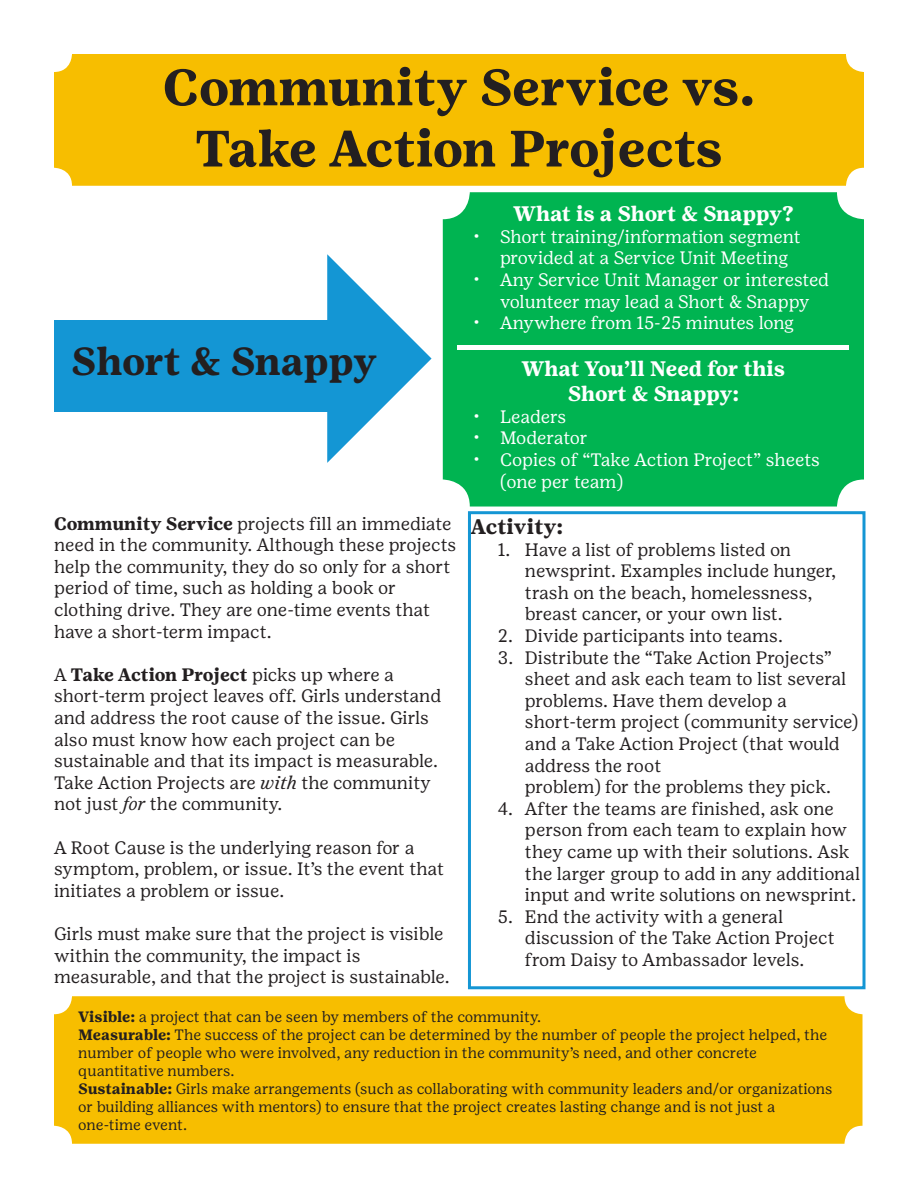
<style>
.page{position:relative;width:918px;height:1188px;background:#fff}
.page>*{position:absolute;margin:0;border:0;box-sizing:border-box;transform-origin:0 0}
.t1{font:700 51px "Girl Scout Text";color:#231f20}
.t2{font:700 39px "Girl Scout Text";color:#231f20}
.t3{font:700 21px "Girl Scout Text";color:#fff}
.t4{font:700 21px "Girl Scout Text";color:#231f20}
.t5{font:18px/21.6px "Girl Scout Text";color:#231f20}
.t6{font:18px/21.6px "Girl Scout Text";letter-spacing:-.01em;color:#fff}
.t7{font:700 18px "Girl Scout Text";color:#231f20}
.t8{font:15px/18px "Girl Scout Text";color:#231f20}
.s1{font-weight:700}
.s2{font-weight:400}
.s3{font-style:italic}
</style>
<div class="page">
<div style="left:54px;top:54px;width:810px;height:132px;background:#f7be00;border-radius:18px"></div>
<div style="left:54px;top:320px;width:273px;height:92px;background:#1496d4"></div>
<svg style="left:327px;top:254px;width:105px;height:209px"></svg>
<div style="left:443px;top:192px;width:421px;height:315px;background:#00b451;border-radius:27px"></div>
<hr style="left:458px;top:345px;width:391px;height:4px;background:#fff">
<div style="left:468px;top:511px;width:398px;height:478px;border:3px solid #1496d4"></div>
<div style="left:54px;top:996px;width:808px;height:148px;background:#f7be00;border-radius:18px"></div>
<p class="t1" style="left:163px;top:57px;width:594px">Community Service vs.</p>
<p class="t1" style="left:195px;top:118px;width:529px">Take Action Projects</p>
<p class="t2" style="left:71px;top:338px;width:307px">Short &amp; Snappy</p>
<p class="t5" style="left:54px;top:512px;width:404px"><span class="s1">Community Service</span> projects fill an immediate need in the community. Although these projects help the community, they do so only for a short period of time, such as holding a book or</p>
<p class="t5" style="left:54px;top:599px;width:378px">clothing drive. They are one-time events that have a short-term impact.</p>
<p class="t7" style="left:54px;top:664px;width:341px"><span class="s2">A</span> Take Action Project <span class="s2">picks up where a</span></p>
<p class="t5" style="left:54px;top:685px;width:389px">short-term project leaves off. Girls understand and address the root cause of the issue. Girls also must know how each project can be</p>
<p class="t5" style="left:54px;top:750px;width:386px">sustainable and that its impact is measurable.<br>Take Action Projects are <span class="s3">with</span> the community not just <span class="s3">for</span> the community.</p>
<p class="t5" style="left:54px;top:836px;width:392px">A Root Cause is the underlying reason for a symptom, problem, or issue. It’s the event that initiates a problem or issue.</p>
<p class="t5" style="left:54px;top:923px;width:397px">Girls must make sure that the project is visible within the community, the impact is measurable, and that the project is sustainable.</p>
<p class="t3" style="left:513px;top:201px;width:282px">What is a Short &amp; Snappy?</p>
<p class="t6" style="left:500px;top:225px;width:302px;text-indent:-27px">• Short training/information segment provided at a Service Unit Meeting</p>
<p class="t6" style="left:473px;top:269px;width:358px;text-align:center">• Any Service Unit Manager or interested volunteer may lead a Short &amp; Snappy</p>
<p class="t6" style="left:473px;top:312px;width:323px">• Anywhere from 15-25 minutes long</p>
<p class="t3" style="left:522px;top:356px;width:265px">What You’ll Need for this</p>
<p class="t3" style="left:568px;top:381px;width:173px">Short &amp; Snappy:</p>
<p class="t6" style="left:473px;top:405px;width:95px">• Leaders</p>
<p class="t6" style="left:473px;top:427px;width:116px">• Moderator</p>
<p class="t6" style="left:500px;top:449px;width:321px;text-indent:-27px">• Copies of “Take Action Project” sheets (one per team)</p>
<p class="t4" style="left:471px;top:514px;width:93px">Activity:</p>
<p class="t5" style="left:525px;top:538px;width:313px;text-indent:-27px">1. Have a list of problems listed on newsprint. Examples include hunger, trash on the beach, homelessness, breast cancer, or your own list.</p>
<p class="t5" style="left:498px;top:625px;width:286px">2. Divide participants into teams.</p>
<p class="t5" style="left:525px;top:646px;width:335px;text-indent:-27px">3. Distribute the “Take Action Projects” sheet and ask each team to list several problems. Have them develop a short-term project (community service) and a Take Action Project (that would address the root<br>problem) for the problems they pick.</p>
<p class="t5" style="left:525px;top:797px;width:337px;text-indent:-27px">4. After the teams are finished, ask one person from each team to explain how they came up with their solutions. Ask the larger group to add in any additional input and write solutions on newsprint.</p>
<p class="t5" style="left:525px;top:905px;width:311px;text-indent:-27px">5. End the activity with a general discussion of the Take Action Project from Daisy to Ambassador levels.</p>
<p class="t8" style="left:78px;top:1007px;width:464px"><span class="s1">Visible:</span> a project that can be seen by members of the community.</p>
<p class="t8" style="left:78px;top:1025px;width:750px"><span class="s1">Measurable:</span> The success of the project can be determined by the number of people the project helped, the number of people who were involved, any reduction in the community’s need, and other concrete quantitative numbers.</p>
<p class="t8" style="left:78px;top:1079px;width:756px"><span class="s1">Sustainable:</span> Girls make arrangements (such as collaborating with community leaders and/or organizations or building alliances with mentors) to ensure that the project creates lasting change and is not just a</p>
<p class="t8" style="left:78px;top:1115px;width:110px">one-time event.</p>
</div>
